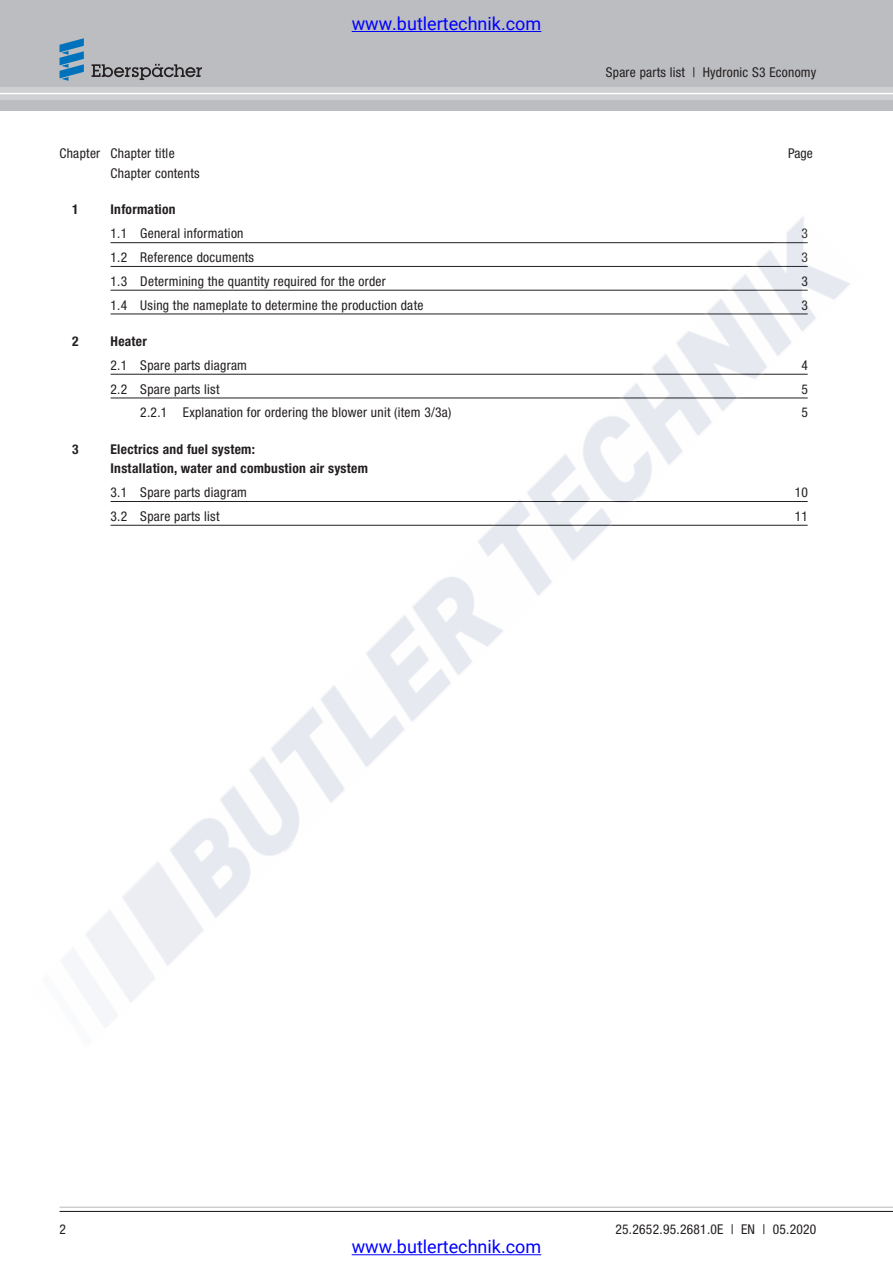
<style>
.page{position:relative;width:893px;height:1263px;background:#fff}
.page>*{position:absolute;margin:0;border:0;box-sizing:border-box;transform-origin:0 0}
.t1{font:18px "Roboto";color:#00f}
.IHV_Überschrift_2012{font:condensed 13.5px "Helvetica Neue LTW1 G";letter-spacing:.02em;color:#231f20}
.t2{font:700 condensed 13.5px/19.5px "Helvetica Neue LTW1 G";letter-spacing:.02em;color:#231f20}
</style>
<div class="page">
<hr style="left:60px;top:1207px;width:833px;height:1px;background:#bcbdc0">
<hr style="left:60px;top:1211px;width:833px;height:1px;background:#231f20">
<div style="left:0;top:0;width:893px;height:111px;background:#bcbdc0"></div>
<svg style="left:0;top:87px;width:893px;height:13px;fill:#cfd0d2"></svg>
<hr style="left:0;top:93px;width:893px;height:1px;background:#fff">
<svg style="left:92px;top:64px;width:110px;height:16px"></svg>
<svg style="left:60px;top:38px;width:24px;height:43px"></svg>
<hr style="left:352px;top:31px;width:189px;height:1px;background:#00f">
<hr style="left:352px;top:1254px;width:189px;height:1px;background:#00f">
<img style="left:65px;top:216px;width:785px;height:811px">
<h1 class="t1" style="left:352px;top:11px;width:191px">www.butlertechnik.com</h1>
<p class="IHV_Überschrift_2012" style="left:606px;top:64px;width:212px">Spare parts list | Hydronic S3 Economy</p>
<p class="IHV_Überschrift_2012" style="left:60px;top:146px;width:117px">Chapter Chapter title</p>
<p class="IHV_Überschrift_2012" style="left:788px;top:146px;width:26px">Page</p>
<p class="IHV_Überschrift_2012" style="left:111px;top:165px;width:91px">Chapter contents</p>
<p class="t2" style="left:72px;top:200px;width:8px">1</p>
<p class="t2" style="left:111px;top:200px;width:67px">Information</p>
<p class="IHV_Überschrift_2012" style="left:111px;top:225px;width:134px">1.1 General information</p>
<p class="IHV_Überschrift_2012" style="left:801px;top:225px;width:8px">3</p>
<p class="IHV_Überschrift_2012" style="left:111px;top:249px;width:145px">1.2 Reference documents</p>
<p class="IHV_Überschrift_2012" style="left:801px;top:249px;width:8px">3</p>
<p class="IHV_Überschrift_2012" style="left:111px;top:273px;width:277px">1.3 Determining the quantity required for the order</p>
<p class="IHV_Überschrift_2012" style="left:801px;top:273px;width:8px">3</p>
<p class="IHV_Überschrift_2012" style="left:111px;top:297px;width:314px">1.4 Using the nameplate to determine the production date</p>
<p class="IHV_Überschrift_2012" style="left:801px;top:297px;width:8px">3</p>
<p class="t2" style="left:72px;top:332px;width:8px">2</p>
<p class="t2" style="left:111px;top:332px;width:38px">Heater</p>
<p class="IHV_Überschrift_2012" style="left:111px;top:357px;width:138px">2.1 Spare parts diagram</p>
<p class="IHV_Überschrift_2012" style="left:801px;top:357px;width:8px">4</p>
<p class="IHV_Überschrift_2012" style="left:111px;top:381px;width:111px">2.2 Spare parts list</p>
<p class="IHV_Überschrift_2012" style="left:801px;top:381px;width:8px">5</p>
<p class="IHV_Überschrift_2012" style="left:140px;top:405px;width:313px">2.2.1 Explanation for ordering the blower unit (item 3/3a)</p>
<p class="IHV_Überschrift_2012" style="left:801px;top:405px;width:8px">5</p>
<p class="t2" style="left:72px;top:439px;width:8px">3</p>
<p class="t2" style="left:111px;top:439px;width:259px">Electrics and fuel system:<br>Installation, water and combustion air system</p>
<p class="IHV_Überschrift_2012" style="left:111px;top:484px;width:138px">3.1 Spare parts diagram</p>
<p class="IHV_Überschrift_2012" style="left:795px;top:484px;width:15px">10</p>
<p class="IHV_Überschrift_2012" style="left:111px;top:508px;width:111px">3.2 Spare parts list</p>
<p class="IHV_Überschrift_2012" style="left:795px;top:508px;width:15px">11</p>
<p class="IHV_Überschrift_2012" style="left:60px;top:1221px;width:8px">2</p>
<p class="IHV_Überschrift_2012" style="left:615px;top:1221px;width:202px">25.2652.95.2681.0E | EN | 05.2020</p>
<h1 class="t1" style="left:352px;top:1234px;width:191px">www.butlertechnik.com</h1>
</div>
